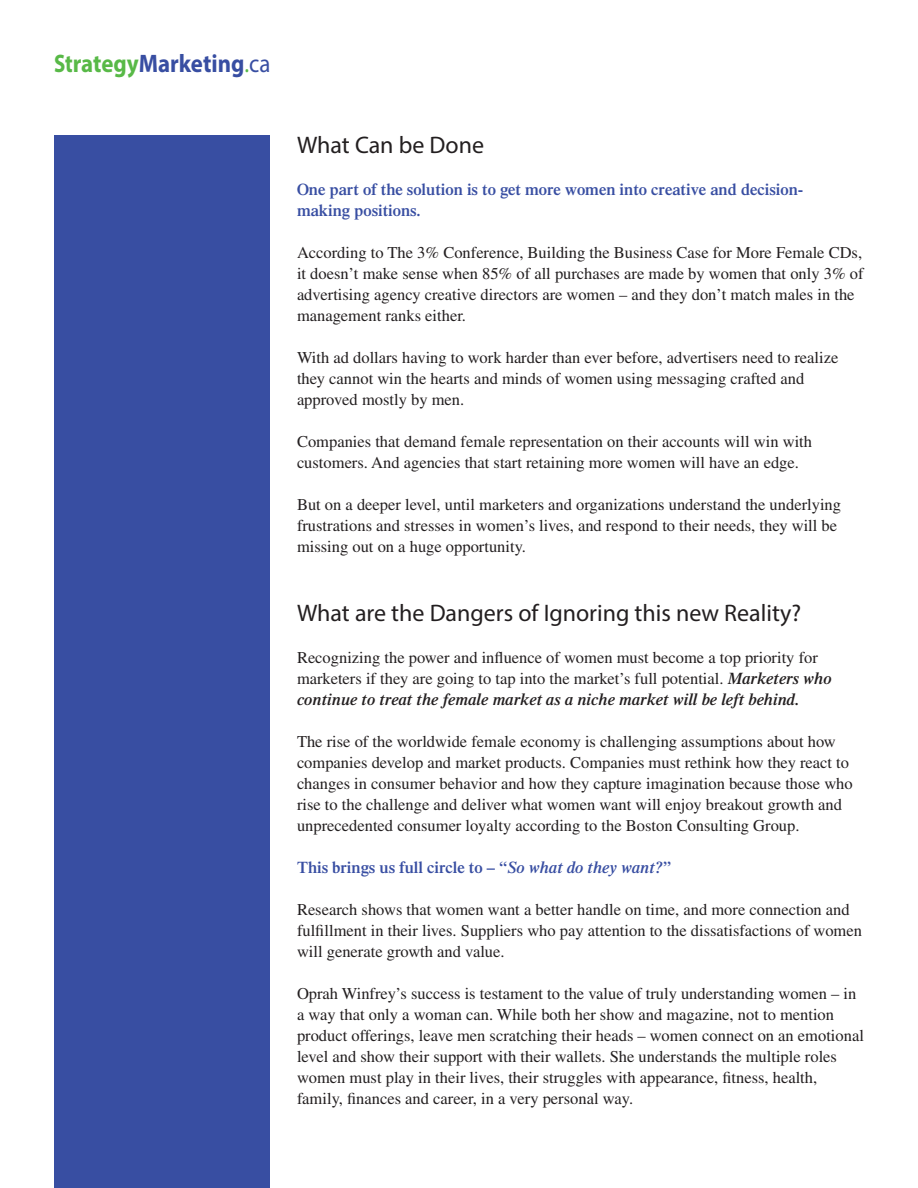
<style>
.page{position:relative;width:918px;height:1188px;background:#fff}
.page>*{position:absolute;margin:0;border:0;box-sizing:border-box;transform-origin:0 0}
.t1{font:700 25.35px "Myriad Pro";color:#384ea2;scale:.9 1}
.t2{font:24px "Myriad Pro";color:#231f20}
.t3{font:16.5px/21px "Times";color:#231f20}
.t4{font:600 16.5px/21px "Times";color:#384ea2}
.s1{color:#58b947}
.s2{font-weight:400;color:#58b947}
.s3{font-weight:400}
.s4{font-weight:600;font-style:italic}
.s5{font-style:italic}
</style>
<div class="page">
<div style="left:54px;top:135px;width:216px;height:1053px;background:#384ea2"></div>
<h1 class="t1" style="left:54px;top:47px;width:242px"><span class="s1">Strategy</span>Marketing<span class="s2">.</span><span class="s3">ca</span></h1>
<h2 class="t2" style="left:297px;top:130px;width:189px">What Can be Done</h2>
<p class="t4" style="left:297px;top:179px;width:508px">One part of the solution is to get more women into creative and decision&shy;making positions.</p>
<p class="t3" style="left:297px;top:242px;width:568px">According to The 3% Conference, Building the Business Case for More Female CDs, it doesn’t make sense when 85% of all purchases are made by women that only 3% of advertising agency creative directors are women – and they don’t match males in the management ranks either.</p>
<p class="t3" style="left:297px;top:347px;width:543px">With ad dollars having to work harder than ever before, advertisers need to realize they cannot win the hearts and minds of women using messaging crafted and approved mostly by men.</p>
<p class="t3" style="left:297px;top:431px;width:517px">Companies that demand female representation on their accounts will win with customers. And agencies that start retaining more women will have an edge.</p>
<p class="t3" style="left:297px;top:494px;width:546px">But on a deeper level, until marketers and organizations understand the underlying frustrations and stresses in women’s lives, and respond to their needs, they will be missing out on a huge opportunity.</p>
<h2 class="t2" style="left:297px;top:598px;width:506px">What are the Dangers of Ignoring this new Reality?</h2>
<p class="t3" style="left:297px;top:647px;width:536px">Recognizing the power and influence of women must become a top priority for marketers if they are going to tap into the market’s full potential. <span class="s4">Marketers who continue to treat the female market as a niche market will be left behind.</span></p>
<p class="t3" style="left:297px;top:731px;width:557px">The rise of the worldwide female economy is challenging assumptions about how companies develop and market products. Companies must rethink how they react to changes in consumer behavior and how they capture imagination because those who rise to the challenge and deliver what women want will enjoy breakout growth and unprecedented consumer loyalty according to the Boston Consulting Group.</p>
<p class="t4" style="left:297px;top:857px;width:376px">This brings us full circle to – “<span class="s5">So what do they want?</span>”</p>
<p class="t3" style="left:297px;top:899px;width:567px">Research shows that women want a better handle on time, and more connection and fulfillment in their lives. Suppliers who pay attention to the dissatisfactions of women will generate growth and value.</p>
<p class="t3" style="left:297px;top:983px;width:568px">Oprah Winfrey’s success is testament to the value of truly understanding women – in a way that only a woman can. While both her show and magazine, not to mention product offerings, leave men scratching their heads – women connect on an emotional level and show their support with their wallets. She understands the multiple roles women must play in their lives, their struggles with appearance, fitness, health, family, finances and career, in a very personal way.</p>
</div>
